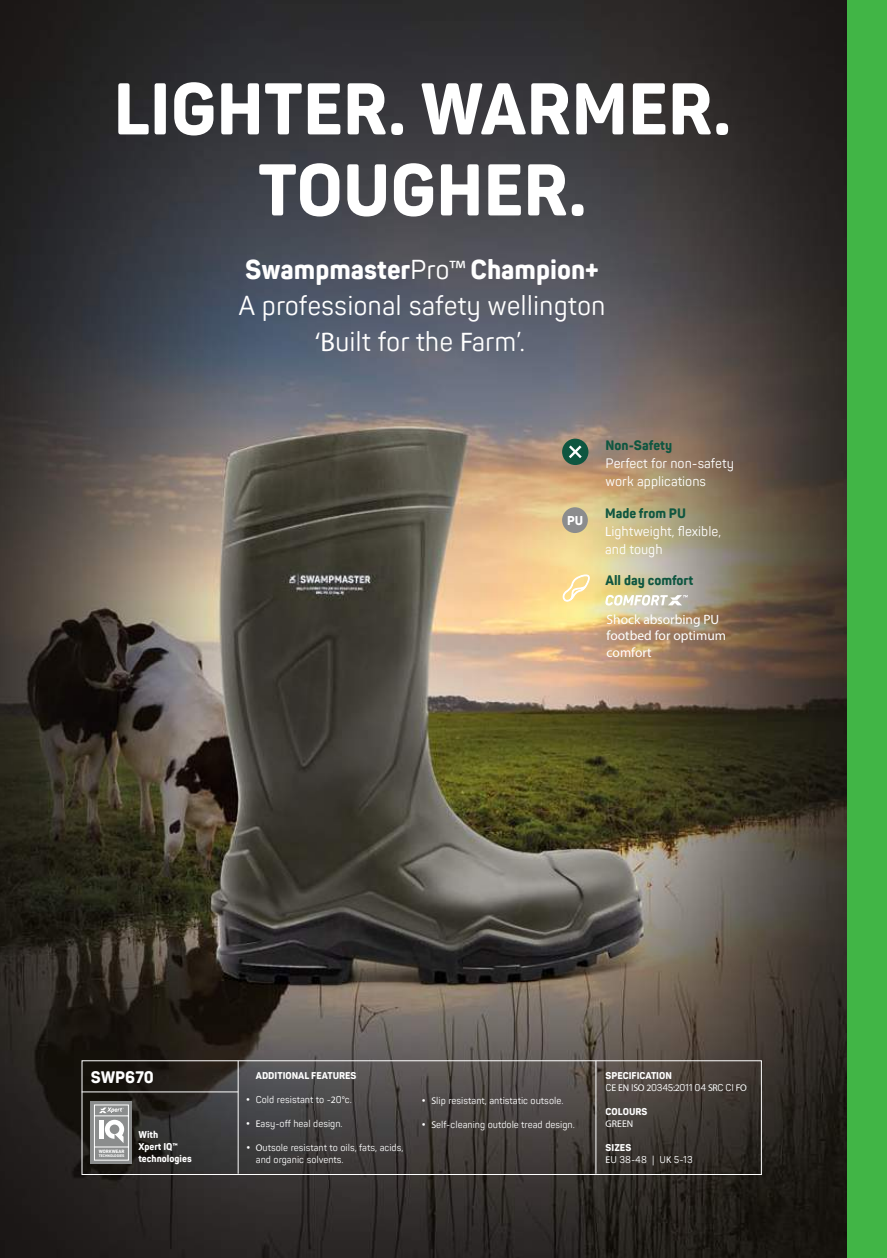
<style>
.page{position:relative;width:887px;height:1258px;background:#fff}
.page>*{position:absolute;margin:0;border:0;box-sizing:border-box;transform-origin:0 0}
.t1{font:800 72px/81px "Panton Narrow";color:#fff;text-align:center}
.t2{font:27px/36px "Panton Narrow";color:#fff;text-align:center}
.t3{font:800 16.5px "Panton Narrow";color:#fff}
.t4{font:13.5px/18px "Panton Narrow";color:#fff}
.t5{font:13.5px/16.2px "Myriad Pro";color:#fff}
.t6{font:800 13.5px "Panton Narrow";color:#0f5640}
.t7{font:800 12.75px "Panton Narrow";color:#fff}
.t8{font:9.75px/12px "Panton Narrow";color:#fff}
.t9{font:800 9.75px/12px "Panton Narrow";color:#fff}
.t10{font:9.75px/12px "Panton Narrow";letter-spacing:-.03em;color:#fff}
.t11{font:9.75px "Myriad Pro";color:#fff}
.t12{font:800 4.65px "Panton Narrow";color:#fff}
.t13{font:800 3.6px "Panton Narrow";color:#fff}
.s1{font-weight:800}
.s2{font-family:"Myriad Pro"}
.s3{font-weight:800;color:#0f5640}
</style>
<div class="page">
<img style="left:0;top:0;width:847px;height:1258px">
<div style="left:847px;top:0;width:40px;height:1258px;background:#41b546"></div>
<div style="left:82px;top:1060px;width:679px;height:115px;border:1px solid #fff"></div>
<hr style="left:238px;top:1060px;width:1px;height:113px;background:#fff">
<hr style="left:595px;top:1060px;width:1px;height:113px;background:#fff">
<hr style="left:82px;top:1091px;width:156px;height:1px;background:#fff">
<div style="left:91px;top:1101px;width:41px;height:63px;background:#8b8d8d"></div>
<svg style="left:94px;top:1104px;width:35px;height:57px"></svg>
<div style="left:562px;top:507px;width:26px;height:26px;background:#8b8c8d;border-radius:50%"></div>
<div style="left:562px;top:439px;width:26px;height:26px;background:#0f5640;border-radius:50%"></div>
<svg style="left:569px;top:445px;width:13px;height:13px"></svg>
<svg style="left:605px;top:595px;width:82px;height:10px"></svg>
<svg style="left:563px;top:575px;width:26px;height:26px"></svg>
<h1 class="t1" style="left:113px;top:68px;width:619px">LIGHTER. WARMER.<br>TOUGHER.</h1>
<h2 class="t2" style="left:239px;top:254px;width:368px"><span class="s1">Swampmaster</span>Pro<span class="s2">™</span> <span class="s1">Champion+<br></span>A professional safety wellington <span class="s2">‘B</span>uilt for the <span class="s2">F</span>arm’.</h2>
<h3 class="t7" style="left:567px;top:512px;width:18px">PU</h3>
<h3 class="t6" style="left:605px;top:436px;width:68px">Non-Safety</h3>
<h3 class="t4" style="left:605px;top:455px;width:130px">Perfect for non-safety work applications</h3>
<h3 class="t4" style="left:605px;top:505px;width:118px"><span class="s3">Made from PU<br></span><span class="s2">L</span>ightweight, flexible, and tough</h3>
<h3 class="t6" style="left:605px;top:572px;width:89px">All day comfort</h3>
<h3 class="t5" style="left:606px;top:611px;width:121px">Shock absorbing PU footbed for optimum comfort</h3>
<h3 class="t3" style="left:91px;top:1066px;width:65px">SWP670</h3>
<p class="t12" style="left:99px;top:1148px;width:27px">WORKWEAR</p>
<p class="t13" style="left:99px;top:1153px;width:27px">TECHNOLOGIES</p>
<p class="t9" style="left:138px;top:1129px;width:55px">With<br>Xpert IQ™ technologies</p>
<p class="t9" style="left:256px;top:1069px;width:102px">ADDITIONAL FEATURES</p>
<p class="t8" style="left:256px;top:1094px;width:97px">Cold resistant to -<span class="s2">2</span>0<span class="s2">°</span>c.</p>
<p class="t8" style="left:256px;top:1118px;width:88px"><span class="s2">E</span>asy-off heal design.</p>
<p class="t8" style="left:256px;top:1142px;width:149px"><span class="s2">O</span>utsole resistant to oils, fats, acids, and organic solvents.</p>
<p class="t9" style="left:246px;top:1092px;width:5px">•</p>
<p class="t9" style="left:246px;top:1116px;width:5px">•</p>
<p class="t9" style="left:247px;top:1141px;width:5px">•</p>
<p class="t8" style="left:431px;top:1095px;width:133px"><span class="s2">S</span>lip resistant, antistatic outsole.</p>
<p class="t8" style="left:431px;top:1119px;width:145px"><span class="s2">S</span>elf-cleaning outdole tread design.</p>
<p class="t9" style="left:422px;top:1093px;width:5px">•</p>
<p class="t9" style="left:422px;top:1117px;width:5px">•</p>
<p class="t10" style="left:605px;top:1070px;width:143px"><span class="s1">SPECIFICATION<br></span>C<span class="s2">E EN</span> I<span class="s2">SO 2</span>0345<span class="s2">:2</span>011 04 <span class="s2">SR</span>C CI <span class="s2">FO</span></p>
<p class="t9" style="left:605px;top:1105px;width:43px">COLOURS</p>
<p class="t11" style="left:605px;top:1117px;width:29px">GREEN</p>
<p class="t8" style="left:605px;top:1142px;width:89px"><span class="s1">SIZES<br></span><span class="s2">E</span>U 38-48 <span class="s2">|</span> U<span class="s2">K</span> 5-13</p>
</div>
